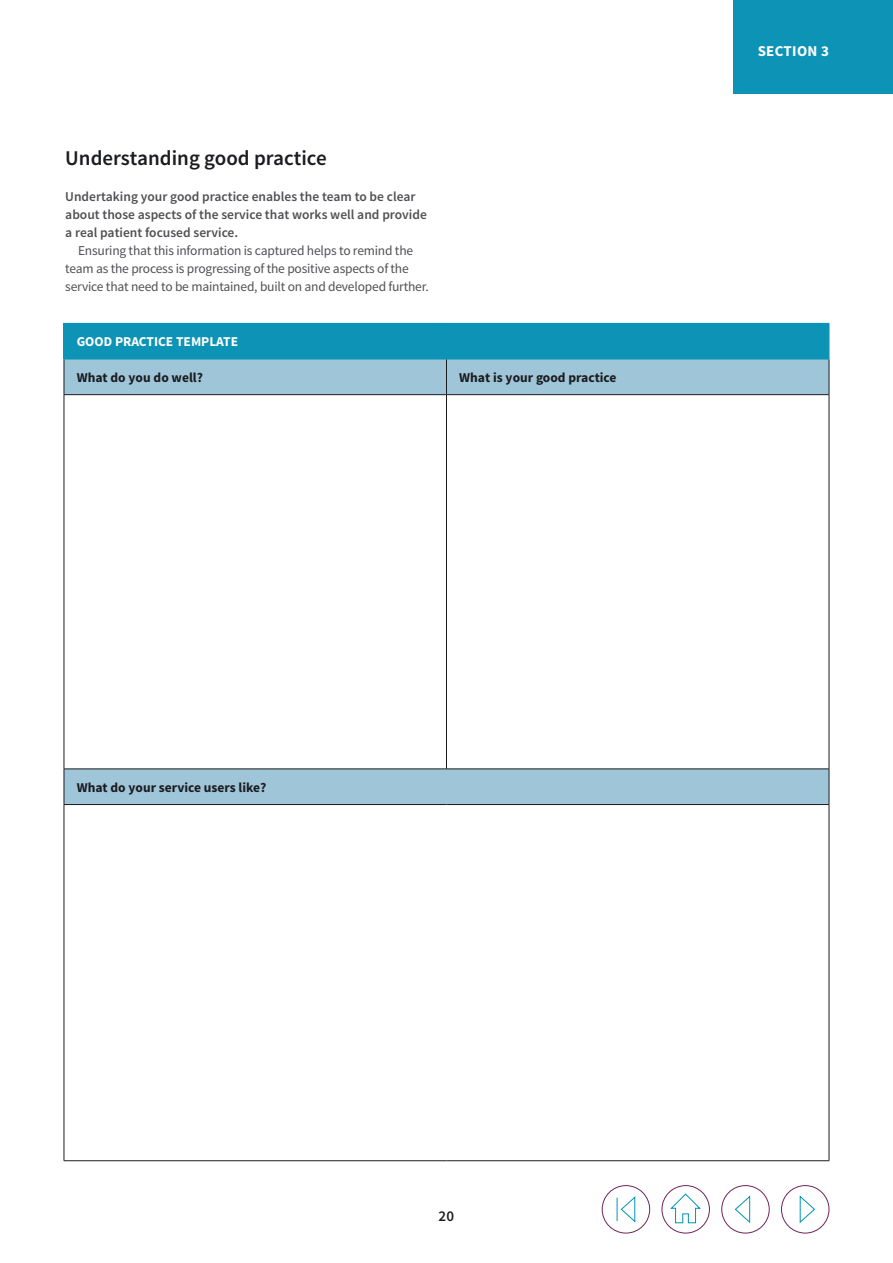
<style>
.page{position:relative;width:893px;height:1263px;background:#fff}
.page>*{position:absolute;margin:0;border:0;box-sizing:border-box;transform-origin:0 0}
.t1{font:600 21px "Source Sans Pro";color:#1b1c20}
.t2{font:700 15px "Source Sans Pro";letter-spacing:.02em;color:#fff}
.t3{font:600 15px "Source Sans Pro";color:#1b1c20}
.t4{font:13.5px/18px "Source Sans Pro";letter-spacing:-.015em;color:#504f53}
.t5{font:600 13.5px/18px "Source Sans Pro";color:#504f53}
.t6{font:700 13.5px "Source Sans Pro";color:#1b1c20}
.t7{font:700 13.5px "Source Sans Pro";color:#fff}
</style>
<div class="page">
<svg style="left:602px;top:1185px;width:227px;height:48px"></svg>
<div style="left:734px;top:0;width:159px;height:94px;background:#0c93b5"></div>
<div style="left:64px;top:323px;width:765px;height:36px;background:#0c93b5"></div>
<svg style="left:65px;top:360px;width:764px;height:444px"></svg>
<hr style="left:64px;top:359px;width:1px;height:35px;background:#1b1c20">
<hr style="left:446px;top:359px;width:1px;height:35px;background:#1b1c20">
<hr style="left:829px;top:359px;width:1px;height:35px;background:#1b1c20">
<hr style="left:64px;top:394px;width:382px;height:1px;background:#1b1c20">
<hr style="left:64px;top:395px;width:1px;height:374px;background:#1b1c20">
<hr style="left:446px;top:394px;width:383px;height:1px;background:#1b1c20">
<hr style="left:446px;top:395px;width:1px;height:374px;background:#1b1c20">
<hr style="left:829px;top:395px;width:1px;height:374px;background:#1b1c20">
<hr style="left:64px;top:805px;width:1px;height:355px;background:#1b1c20">
<hr style="left:829px;top:805px;width:1px;height:355px;background:#1b1c20">
<hr style="left:64px;top:1160px;width:382px;height:1px;background:#1b1c20">
<hr style="left:446px;top:1160px;width:383px;height:1px;background:#1b1c20">
<hr style="left:829px;top:324px;width:1px;height:35px;background:#0c93b5">
<hr style="left:64px;top:359px;width:382px;height:1px;background:#0c93b5">
<hr style="left:446px;top:359px;width:383px;height:1px;background:#0c93b5">
<hr style="left:64px;top:769px;width:382px;height:1px;background:#1b1c20">
<hr style="left:64px;top:769px;width:1px;height:35px;background:#1b1c20">
<hr style="left:446px;top:769px;width:383px;height:1px;background:#1b1c20">
<hr style="left:829px;top:769px;width:1px;height:35px;background:#1b1c20">
<hr style="left:64px;top:804px;width:382px;height:1px;background:#1b1c20">
<hr style="left:446px;top:804px;width:383px;height:1px;background:#1b1c20">
<h1 class="t1" style="left:65px;top:144px;width:263px">Understanding good practice</h1>
<p class="t5" style="left:65px;top:187px;width:363px">Undertaking your good practice enables the team to be clear about those aspects of the service that works well and provide a real patient focused service.</p>
<p class="t4" style="left:65px;top:241px;width:365px;text-indent:13px">Ensuring that this information is captured helps to remind the team as the process is progressing of the positive aspects of the service that need to be maintained, built on and developed further.</p>
<p class="t7" style="left:77px;top:333px;width:163px">GOOD PRACTICE TEMPLATE</p>
<p class="t6" style="left:77px;top:369px;width:128px">What do you do well?</p>
<p class="t6" style="left:459px;top:369px;width:159px">What is your good practice</p>
<p class="t2" style="left:758px;top:41px;width:73px">SECTION 3</p>
<p class="t6" style="left:77px;top:779px;width:191px">What do your service users like?</p>
<p class="t3" style="left:439px;top:1206px;width:17px">20</p>
</div>
